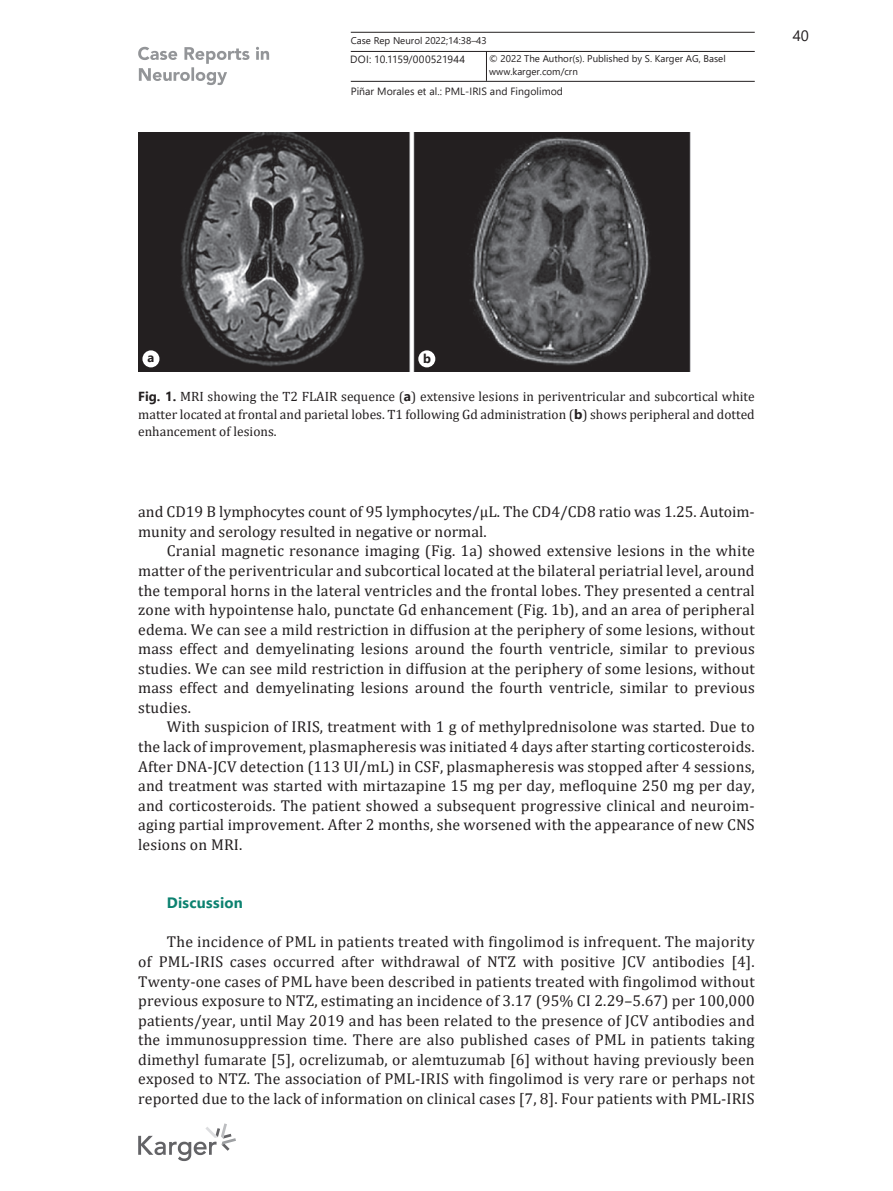
<style>
.page{position:relative;width:893px;height:1191px;background:#fff}
.page>*{position:absolute;margin:0;border:0;box-sizing:border-box;transform-origin:0 0}
.t1{font:15.75px/19.5px "Cambria";letter-spacing:.01em;color:#231f20;text-align:justify}
.t2{font:700 15px "Segoe UI";letter-spacing:.015em;color:#0c8270}
.t3{font:15px "Segoe UI";color:#231f20}
.t4{font:13.5px/17.4px "Cambria";color:#231f20;text-align:justify}
.t5{font:700 12.75px "Segoe UI";color:#231f20}
.t6{font:10.5px "Segoe UI";letter-spacing:.005em;color:#231f20}
.t7{font:9.75px "Segoe UI";color:#231f20}
.s1{font-family:"Segoe UI";font-weight:700;font-size:13.2px}
.s2{font-family:"Segoe UI";font-weight:700}
</style>
<div class="page">
<svg style="left:138px;top:47px;width:131px;height:38px"></svg>
<hr style="left:351px;top:51px;width:404px;height:1px;background:#231f20">
<hr style="left:351px;top:81px;width:404px;height:1px;background:#231f20">
<hr style="left:351px;top:32px;width:404px;height:1px;background:#231f20">
<hr style="left:486px;top:51px;width:1px;height:30px;background:#231f20">
<svg style="left:138px;top:1123px;width:98px;height:38px"></svg>
<img style="left:138px;top:133px;width:553px;height:239px">
<div style="left:142px;top:350px;width:17px;height:17px;background:#fff;border-radius:50%"></div>
<div style="left:418px;top:350px;width:17px;height:17px;background:#fff;border-radius:50%"></div>
<p class="t7" style="left:351px;top:31px;width:137px">Case Rep Neurol 2022;14:38–43</p>
<p class="t6" style="left:350px;top:49px;width:116px">DOI: 10.1159/000521944</p>
<p class="t7" style="left:489px;top:50px;width:238px">© 2022 The Author(s). Published by S. Karger AG, Basel</p>
<p class="t7" style="left:489px;top:62px;width:90px">www.karger.com/crn</p>
<p class="t6" style="left:351px;top:81px;width:214px">Piñar Morales et al.: PML-IRIS and Fingolimod</p>
<p class="t3" style="left:793px;top:22px;width:18px">40</p>
<p class="t5" style="left:148px;top:345px;width:8px">a</p>
<p class="t5" style="left:423px;top:346px;width:9px">b</p>
<p class="t4" style="left:138px;top:388px;width:618px"><span class="s1">Fig. 1.</span> MRI showing the T2 FLAIR sequence (<span class="s2">a</span>) extensive lesions in periventricular and subcortical white matter located at frontal and parietal lobes. T1 following Gd administration (<span class="s2">b</span>) shows peripheral and dotted enhancement of lesions.</p>
<p class="t1" style="left:138px;top:502px;width:618px">and CD19 B lymphocytes count of 95 lymphocytes/μL. The CD4/CD8 ratio was 1.25. Autoim&shy;munity and serology resulted in negative or normal.</p>
<p class="t1" style="left:138px;top:541px;width:618px;text-indent:29px">Cranial magnetic resonance imaging (Fig. 1a) showed extensive lesions in the white matter of the periventricular and subcortical located at the bilateral periatrial level, around the temporal horns in the lateral ventricles and the frontal lobes. They presented a central zone with hypointense halo, punctate Gd enhancement (Fig. 1b), and an area of peripheral edema. We can see a mild restriction in diffusion at the periphery of some lesions, without mass effect and demyelinating lesions around the fourth ventricle, similar to previous studies. We can see mild restriction in diffusion at the periphery of some lesions, without mass effect and demyelinating lesions around the fourth ventricle, similar to previous studies.</p>
<p class="t1" style="left:138px;top:717px;width:618px;text-indent:29px">With suspicion of IRIS, treatment with 1 g of methylprednisolone was started. Due to the lack of improvement, plasmapheresis was initiated 4 days after starting corticosteroids.<br>After DNA-JCV detection (113 UI/mL) in CSF, plasmapheresis was stopped after 4 sessions, and treatment was started with mirtazapine 15 mg per day, mefloquine 250 mg per day, and corticosteroids. The patient showed a subsequent progressive clinical and neuroim&shy;aging partial improvement. After 2 months, she worsened with the appearance of new CNS lesions on MRI.</p>
<p class="t2" style="left:167px;top:889px;width:77px">Discussion</p>
<p class="t1" style="left:138px;top:932px;width:618px;text-indent:29px">The incidence of PML in patients treated with fingolimod is infrequent. The majority of PML-IRIS cases occurred after withdrawal of NTZ with positive JCV antibodies [4].<br>Twenty-one cases of PML have been described in patients treated with fingolimod without previous exposure to NTZ, estimating an incidence of 3.17 (95% CI 2.29–5.67) per 100,000 patients/year, until May 2019 and has been related to the presence of JCV antibodies and the immunosuppression time. There are also published cases of PML in patients taking dimethyl fumarate [5], ocrelizumab, or alemtuzumab [6] without having previously been exposed to NTZ. The association of PML-IRIS with fingolimod is very rare or perhaps not reported due to the lack of information on clinical cases [7, 8]. Four patients with PML-IRIS</p>
</div>
